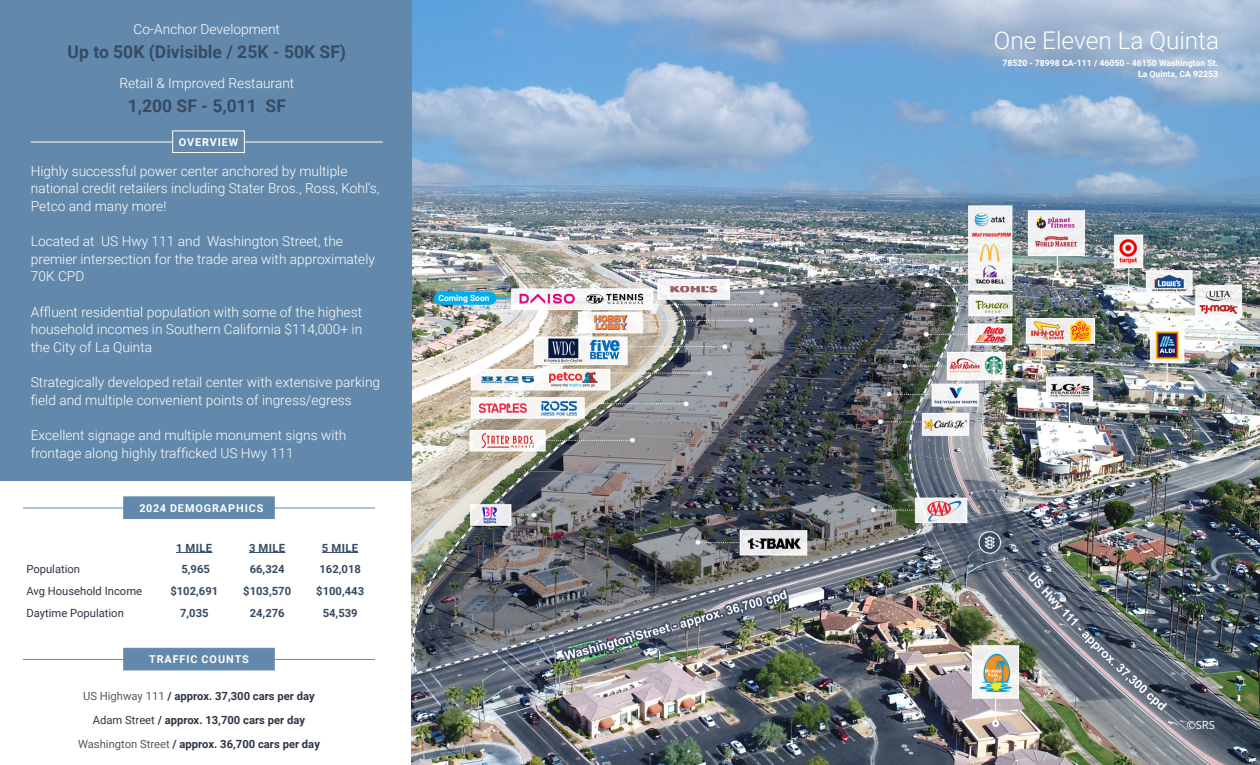
<style>
.page{position:relative;width:1260px;height:765px;background:#fff}
.page>*{position:absolute;margin:0;border:0;box-sizing:border-box;transform-origin:0 0}
.t1{font:300 24.38px "Roboto";color:#fff}
.t2{font:700 17.5px "Roboto";color:#364b63}
.t3{font:300 13.75px/17.5px "Roboto";color:#fff}
.t4{font:700 11.25px "Roboto";color:#2d3645}
.t5{font:700 11.25px "Roboto";color:#364b63}
.t6{font:11.25px "Roboto";color:#2d3645}
.Paragraph_Into{font:11.25px "Open Sans";color:#fff}
.t7{font:700 10.88px "Roboto";letter-spacing:.085em;color:#fff}
.t8{font:700 8.75px "Roboto";color:#fff}
.t9{font:700 8.5px "Roboto";color:#fff}
.s1{font-weight:400;color:#57585a}
.s2{font-weight:400}
</style>
<div class="page">
<img style="left:411px;top:0;width:849px;height:765px">
<div style="left:0;top:0;width:411px;height:481px;background:#6288ab"></div>
<hr style="left:176px;top:552px;width:36px;height:1px;background:#364b63">
<hr style="left:249px;top:552px;width:36px;height:1px;background:#364b63">
<hr style="left:322px;top:552px;width:36px;height:1px;background:#364b63">
<div style="left:434px;top:292px;width:63px;height:13px;background:#00aeef;border-radius:7px"></div>
<svg style="left:497px;top:298px;width:12px;height:1px"></svg>
<hr style="left:31px;top:142px;width:352px;height:1px;background:#fff">
<div style="left:172px;top:131px;width:73px;height:22px;background:#6288ab;border:1px solid #fff"></div>
<hr style="left:23px;top:508px;width:352px;height:1px;background:#6288ab">
<div style="left:124px;top:497px;width:150px;height:22px;background:#6288ab"></div>
<hr style="left:23px;top:659px;width:352px;height:1px;background:#6188ab">
<div style="left:124px;top:648px;width:150px;height:22px;background:#6288ab"></div>
<p class="t3" style="left:134px;top:20px;width:148px">Co-Anchor Development</p>
<p class="t2" style="left:68px;top:39px;width:280px">Up to 50K (Divisible / 25K - 50K SF)</p>
<p class="t3" style="left:119px;top:74px;width:177px">Retail &amp; Improved Restaurant</p>
<p class="t2" style="left:128px;top:93px;width:160px">1,200 SF - 5,011 SF</p>
<p class="t7" style="left:179px;top:134px;width:61px">OVERVIEW</p>
<p class="t3" style="left:31px;top:161px;width:350px">Highly successful power center anchored by multiple national credit retailers including Stater Bros., Ross, Kohl’s,<br>Petco and many more!</p>
<p class="t3" style="left:31px;top:232px;width:346px">Located at US Hwy 111 and Washington Street, the premier intersection for the trade area with approximately<br>70K CPD</p>
<p class="t3" style="left:31px;top:302px;width:333px;text-align:justify">Affluent residential population with some of the highest household incomes in Southern California $114,000+ in the City of La Quinta</p>
<p class="t3" style="left:31px;top:373px;width:351px">Strategically developed retail center with extensive parking field and multiple convenient points of ingress/egress</p>
<p class="t3" style="left:31px;top:426px;width:317px">Excellent signage and multiple monument signs with frontage along highly trafficked US Hwy 111</p>
<p class="t7" style="left:140px;top:500px;width:125px">2024 DEMOGRAPHICS</p>
<p class="t5" style="left:176px;top:540px;width:38px">1 MILE</p>
<p class="t5" style="left:249px;top:540px;width:38px">3 MILE</p>
<p class="t5" style="left:322px;top:540px;width:38px">5 MILE</p>
<p class="t6" style="left:26px;top:562px;width:55px">Population</p>
<p class="t5" style="left:181px;top:562px;width:30px">5,965</p>
<p class="t5" style="left:250px;top:562px;width:37px">66,324</p>
<p class="t5" style="left:319px;top:562px;width:43px">162,018</p>
<p class="t6" style="left:26px;top:583px;width:117px">Avg Household Income</p>
<p class="t5" style="left:170px;top:583px;width:49px">$102,691</p>
<p class="t5" style="left:243px;top:583px;width:49px">$103,570</p>
<p class="t5" style="left:316px;top:583px;width:49px">$100,443</p>
<p class="t6" style="left:26px;top:605px;width:99px">Daytime Population</p>
<p class="t5" style="left:180px;top:605px;width:30px">7,035</p>
<p class="t5" style="left:250px;top:605px;width:37px">24,276</p>
<p class="t5" style="left:323px;top:605px;width:37px">54,539</p>
<p class="t7" style="left:149px;top:652px;width:101px">TRAFFIC COUNTS</p>
<p class="t4" style="left:83px;top:688px;width:233px"><span class="s1">US Highway 111</span> / approx. 37,300 cars per day</p>
<p class="t4" style="left:93px;top:712px;width:214px"><span class="s2">Adam Street</span> / approx. 13,700 cars per day</p>
<p class="t4" style="left:78px;top:736px;width:243px"><span class="s1">Washington Street</span> / approx. 36,700 cars per day</p>
<p class="t9" style="left:439px;top:292px;width:52px">Coming Soon</p>
<p class="t1" style="left:994px;top:23px;width:227px">One Eleven La Quinta</p>
<p class="t8" style="left:1002px;top:57px;width:217px">78520 - 78998 CA-111 / 46050 - 46150 Washington St.</p>
<p class="t8" style="left:1138px;top:68px;width:82px">La Quinta, CA 92253</p>
<p class="Paragraph_Into" style="left:1186px;top:717px;width:30px">©SRS</p>
</div>
